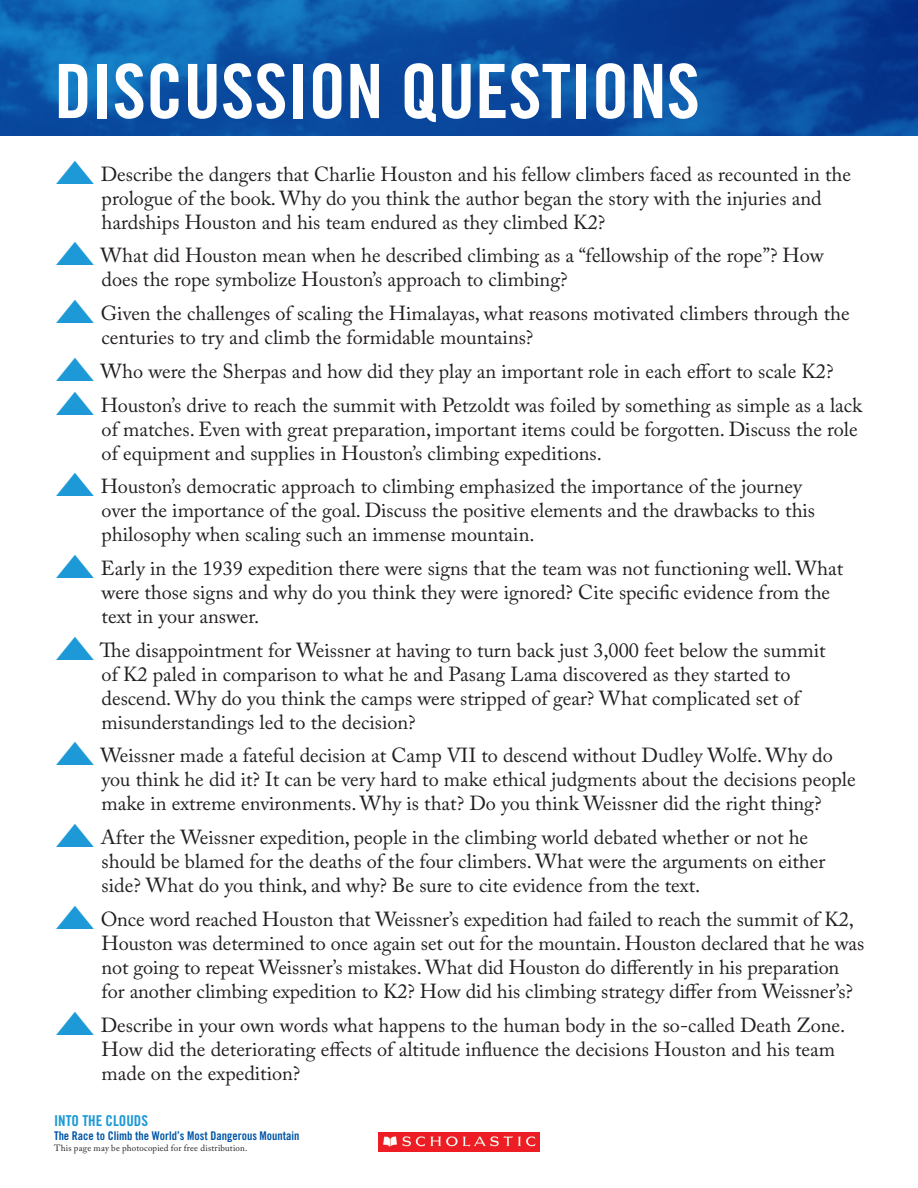
<style>
.page{position:relative;width:918px;height:1188px;background:#fff}
.page>*{position:absolute;margin:0;border:0;box-sizing:border-box;transform-origin:0 0}
.Head_caps_white_outl{font:75px "Trade Gothic Bold Cond Twenty";color:#fff}
.List_Paragraph{font:20.25px/24px "Adobe Caslon Pro";color:#231f20}
.t1{font:15px "Trade Gothic Bold Cond Twenty";color:#1c99d6}
.t2{font:12px "Trade Gothic Bold Cond Twenty";color:#0155a7}
.t3{font:9px "Adobe Caslon Pro";letter-spacing:.02em;color:#231f20}
.s1{color:#1c99d6}
</style>
<div class="page">
<img style="left:378px;top:1132px;width:162px;height:20px">
<svg style="left:0;top:0;width:918px;height:136px;background:#0a50a3"></svg>
<p class="Head_caps_white_outl" style="left:54px;top:46px;width:647px">DISCUSSION QUESTIONS</p>
<p class="List_Paragraph" style="left:102px;top:162px;width:751px;text-indent:-47px"><span class="s1">▲</span> Describe the dangers that Charlie Houston and his fellow climbers faced as recounted in the prologue of the book. Why do you think the author began the story with the injuries and hardships Houston and his team endured as they climbed K2?</p>
<p class="List_Paragraph" style="left:102px;top:243px;width:724px;text-indent:-47px"><span class="s1">▲</span> What did Houston mean when he described climbing as a “fellowship of the rope”? How does the rope symbolize Houston’s approach to climbing?</p>
<p class="List_Paragraph" style="left:102px;top:301px;width:750px;text-indent:-47px"><span class="s1">▲</span> Given the challenges of scaling the Himalayas, what reasons motivated climbers through the centuries to try and climb the formidable mountains?</p>
<p class="List_Paragraph" style="left:54px;top:359px;width:781px"><span class="s1">▲</span> Who were the Sherpas and how did they play an important role in each effort to scale K2?</p>
<p class="List_Paragraph" style="left:102px;top:393px;width:762px;text-indent:-47px"><span class="s1">▲</span> Houston’s drive to reach the summit with Petzoldt was foiled by something as simple as a lack of matches. Even with great preparation, important items could be forgotten. Discuss the role of equipment and supplies in Houston’s climbing expeditions.</p>
<p class="List_Paragraph" style="left:102px;top:474px;width:715px;text-indent:-47px"><span class="s1">▲</span> Houston’s democratic approach to climbing emphasized the importance of the journey over the importance of the goal. Discuss the positive elements and the drawbacks to this philosophy when scaling such an immense mountain.</p>
<p class="List_Paragraph" style="left:102px;top:556px;width:743px;text-indent:-47px"><span class="s1">▲</span> Early in the 1939 expedition there were signs that the team was not functioning well. What were those signs and why do you think they were ignored? Cite specific evidence from the text in your answer.</p>
<p class="List_Paragraph" style="left:102px;top:638px;width:725px;text-indent:-47px"><span class="s1">▲</span> The disappointment for Weissner at having to turn back just 3,000 feet below the summit of K2 paled in comparison to what he and Pasang Lama discovered as they started to descend. Why do you think the camps were stripped of gear? What complicated set of misunderstandings led to the decision?</p>
<p class="List_Paragraph" style="left:102px;top:743px;width:756px;text-indent:-47px"><span class="s1">▲</span> Weissner made a fateful decision at Camp VII to descend without Dudley Wolfe. Why do you think he did it? It can be very hard to make ethical judgments about the decisions people make in extreme environments. Why is that? Do you think Weissner did the right thing?</p>
<p class="List_Paragraph" style="left:102px;top:825px;width:725px;text-indent:-47px"><span class="s1">▲</span> After the Weissner expedition, people in the climbing world debated whether or not he should be blamed for the deaths of the four climbers. What were the arguments on either side? What do you think, and why? Be sure to cite evidence from the text.</p>
<p class="List_Paragraph" style="left:102px;top:907px;width:764px;text-indent:-47px"><span class="s1">▲</span> Once word reached Houston that Weissner’s expedition had failed to reach the summit of K2, Houston was determined to once again set out for the mountain. Houston declared that he was not going to repeat Weissner’s mistakes. What did Houston do differently in his preparation for another climbing expedition to K2? How did his climbing strategy differ from Weissner’s?</p>
<p class="List_Paragraph" style="left:102px;top:1013px;width:745px;text-indent:-47px"><span class="s1">▲</span> Describe in your own words what happens to the human body in the so-called Death Zone.<br>How did the deteriorating effects of altitude influence the decisions Houston and his team made on the expedition?</p>
<p class="t1" style="left:54px;top:1112px;width:96px">INTO THE CLOUDS</p>
<p class="t2" style="left:54px;top:1129px;width:247px">The Race to Climb the World’s Most Dangerous Mountain</p>
<p class="t3" style="left:54px;top:1143px;width:195px">This page may be photocopied for free distribution.</p>
</div>
